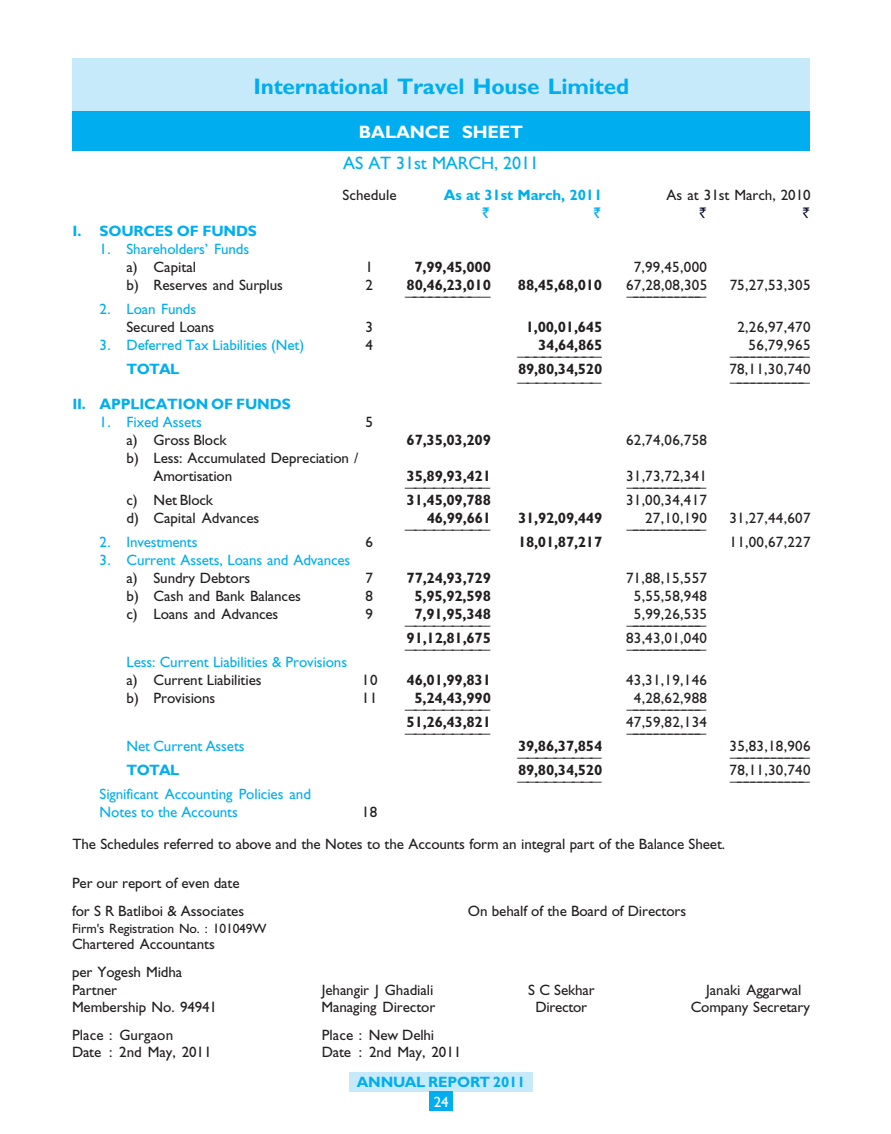
<style>
.page{position:relative;width:891px;height:1134px;background:#fff}
.page>*{position:absolute;margin:0;border:0;box-sizing:border-box;transform-origin:0 0}
.t1{font:22.5px "TT4188 O00";letter-spacing:-.005em;color:#00aeef}
.t2{font:18px "TT4185 O00";letter-spacing:-.005em;color:#00aeef}
.t3{font:18px "TT418 FO00";letter-spacing:-.01em;color:#fff}
.t4{font:15px/28px "TT418 DO00";letter-spacing:-.005em;color:#231f20}
.t5{font:15px "TT4192 O00";letter-spacing:-.015em;color:#231f20}
.t6{font:15px/18px "TT418 DO00";letter-spacing:-.005em;color:#00aeef}
.t7{font:15px "TT4192 O00";letter-spacing:-.01em;color:#00aeef}
.t8{font:15px "TT418 BO00";letter-spacing:-.01em;color:#00aeef}
.t9{font:15px "TT418 DO00";color:#fff}
.t10{font:15px "TT4195 O00";color:#00aeef}
.t11{font:15px "TT4197 O00";color:#000524}
.t12{font:13.5px "TT41 A1 O00";letter-spacing:-.005em;color:#231f20}
.t13{font:12.75px "TT419 BO00";color:#231f20}
</style>
<div class="page">
<div style="left:72px;top:58px;width:738px;height:54px;background:#c7eafb"></div>
<div style="left:349px;top:1072px;width:184px;height:19px;background:#c7eafb"></div>
<div style="left:430px;top:1091px;width:23px;height:20px;background:#00aeef"></div>
<div style="left:72px;top:111px;width:738px;height:40px;background:#00aeef"></div>
<h1 class="t1" style="left:253px;top:78px;width:377px">International Travel House Limited</h1>
<p class="t3" style="left:359px;top:126px;width:166px">BALANCE SHEET</p>
<p class="t2" style="left:343px;top:156px;width:197px">AS AT 31st MARCH, 2011</p>
<p class="t4" style="left:343px;top:183px;width:56px">Schedule</p>
<p class="t7" style="left:444px;top:190px;width:160px">As at 31st March, 2011</p>
<p class="t4" style="left:667px;top:183px;width:146px">As at 31st March, 2010</p>
<p class="t10" style="left:482px;top:204px;width:9px">`</p>
<p class="t10" style="left:593px;top:204px;width:9px">`</p>
<p class="t11" style="left:699px;top:204px;width:9px">`</p>
<p class="t11" style="left:803px;top:204px;width:9px">`</p>
<p class="t7" style="left:73px;top:225px;width:186px">I. SOURCES OF FUNDS</p>
<p class="t6" style="left:100px;top:242px;width:151px">1. Shareholders’ Funds</p>
<p class="t4" style="left:127px;top:255px;width:71px">a) Capital</p>
<p class="t4" style="left:366px;top:255px;width:9px">1</p>
<p class="t5" style="left:415px;top:261px;width:78px">7,99,45,000</p>
<p class="t4" style="left:634px;top:255px;width:75px">7,99,45,000</p>
<p class="t4" style="left:127px;top:273px;width:158px">b) Reserves and Surplus</p>
<p class="t4" style="left:366px;top:273px;width:9px">2</p>
<p class="t5" style="left:407px;top:279px;width:86px">80,46,23,010</p>
<p class="t5" style="left:518px;top:279px;width:86px">88,45,68,010</p>
<p class="t4" style="left:626px;top:273px;width:83px">67,28,08,305</p>
<p class="t4" style="left:730px;top:273px;width:82px">75,27,53,305</p>
<p class="t13" style="left:404px;top:291px;width:88px">————————— —</p>
<p class="t13" style="left:626px;top:291px;width:83px">———————————</p>
<p class="t6" style="left:100px;top:302px;width:98px">2. Loan Funds</p>
<p class="t4" style="left:127px;top:315px;width:89px">Secured Loans</p>
<p class="t4" style="left:366px;top:315px;width:9px">3</p>
<p class="t5" style="left:526px;top:321px;width:78px">1,00,01,645</p>
<p class="t4" style="left:737px;top:315px;width:75px">2,26,97,470</p>
<p class="t6" style="left:100px;top:338px;width:206px">3. Deferred Tax Liabilities (Net)</p>
<p class="t4" style="left:366px;top:333px;width:9px">4</p>
<p class="t5" style="left:538px;top:339px;width:66px">34,64,865</p>
<p class="t4" style="left:749px;top:333px;width:63px">56,79,965</p>
<p class="t13" style="left:517px;top:351px;width:87px">——————————</p>
<p class="t13" style="left:730px;top:351px;width:82px">———————————</p>
<p class="t7" style="left:127px;top:363px;width:54px">TOTAL</p>
<p class="t5" style="left:518px;top:363px;width:86px">89,80,34,520</p>
<p class="t4" style="left:730px;top:357px;width:83px">78,11,30,740</p>
<p class="t13" style="left:517px;top:377px;width:87px">—————————</p>
<p class="t13" style="left:730px;top:377px;width:82px">———————————</p>
<p class="t7" style="left:73px;top:399px;width:220px">II. APPLICATION OF FUNDS</p>
<p class="t6" style="left:100px;top:415px;width:104px">1. Fixed Assets</p>
<p class="t4" style="left:366px;top:410px;width:9px">5</p>
<p class="t4" style="left:127px;top:428px;width:102px">a) Gross Block</p>
<p class="t5" style="left:407px;top:435px;width:86px">67,35,03,209</p>
<p class="t4" style="left:626px;top:428px;width:83px">62,74,06,758</p>
<p class="t4" style="left:154px;top:451px;width:206px;line-height:18px;text-indent:-27px">b) Less: Accumulated Depreciation /<br>Amortisation</p>
<p class="t5" style="left:407px;top:471px;width:86px">35,89,93,421</p>
<p class="t4" style="left:626px;top:464px;width:83px">31,73,72,341</p>
<p class="t13" style="left:404px;top:482px;width:88px">—————————</p>
<p class="t13" style="left:626px;top:482px;width:82px">———————————</p>
<p class="t4" style="left:127px;top:488px;width:88px">c) Net Block</p>
<p class="t5" style="left:407px;top:495px;width:86px">31,45,09,788</p>
<p class="t4" style="left:626px;top:488px;width:83px">31,00,34,417</p>
<p class="t4" style="left:127px;top:506px;width:134px">d) Capital Advances</p>
<p class="t5" style="left:427px;top:513px;width:66px">46,99,661</p>
<p class="t5" style="left:518px;top:513px;width:86px">31,92,09,449</p>
<p class="t4" style="left:645px;top:506px;width:63px">27,10,190</p>
<p class="t4" style="left:729px;top:506px;width:83px">31,27,44,607</p>
<p class="t13" style="left:404px;top:524px;width:88px">—————————</p>
<p class="t13" style="left:626px;top:524px;width:82px">———————————</p>
<p class="t6" style="left:100px;top:535px;width:99px">2. Investments</p>
<p class="t4" style="left:366px;top:530px;width:9px">6</p>
<p class="t5" style="left:518px;top:537px;width:86px">18,01,87,217</p>
<p class="t4" style="left:730px;top:530px;width:83px">11,00,67,227</p>
<p class="t6" style="left:100px;top:553px;width:252px">3. Current Assets, Loans and Advances</p>
<p class="t4" style="left:127px;top:566px;width:125px">a) Sundry Debtors</p>
<p class="t4" style="left:366px;top:566px;width:9px">7</p>
<p class="t5" style="left:407px;top:573px;width:86px">77,24,93,729</p>
<p class="t4" style="left:626px;top:566px;width:83px">71,88,15,557</p>
<p class="t4" style="left:127px;top:584px;width:176px">b) Cash and Bank Balances</p>
<p class="t4" style="left:366px;top:584px;width:9px">8</p>
<p class="t5" style="left:415px;top:591px;width:78px">5,95,92,598</p>
<p class="t4" style="left:634px;top:584px;width:75px">5,55,58,948</p>
<p class="t4" style="left:127px;top:602px;width:153px">c) Loans and Advances</p>
<p class="t4" style="left:366px;top:602px;width:9px">9</p>
<p class="t5" style="left:415px;top:609px;width:78px">7,91,95,348</p>
<p class="t4" style="left:634px;top:602px;width:75px">5,99,26,535</p>
<p class="t13" style="left:404px;top:620px;width:88px">—————————</p>
<p class="t13" style="left:626px;top:620px;width:82px">———————————</p>
<p class="t5" style="left:407px;top:633px;width:86px">91,12,81,675</p>
<p class="t4" style="left:626px;top:626px;width:83px">83,43,01,040</p>
<p class="t13" style="left:404px;top:644px;width:88px">—————————</p>
<p class="t13" style="left:626px;top:644px;width:82px">———————————</p>
<p class="t6" style="left:127px;top:655px;width:222px">Less: Current Liabilities &amp; Provisions</p>
<p class="t4" style="left:127px;top:668px;width:137px">a) Current Liabilities</p>
<p class="t4" style="left:362px;top:668px;width:17px">10</p>
<p class="t5" style="left:407px;top:675px;width:86px">46,01,99,831</p>
<p class="t4" style="left:626px;top:668px;width:83px">43,31,19,146</p>
<p class="t4" style="left:127px;top:686px;width:90px">b) Provisions</p>
<p class="t4" style="left:362px;top:686px;width:17px">11</p>
<p class="t5" style="left:415px;top:693px;width:78px">5,24,43,990</p>
<p class="t4" style="left:634px;top:686px;width:75px">4,28,62,988</p>
<p class="t13" style="left:404px;top:704px;width:88px">—————————</p>
<p class="t13" style="left:626px;top:704px;width:82px">———————————</p>
<p class="t5" style="left:407px;top:717px;width:86px">51,26,43,821</p>
<p class="t4" style="left:626px;top:710px;width:83px">47,59,82,134</p>
<p class="t13" style="left:404px;top:728px;width:88px">—————————</p>
<p class="t13" style="left:626px;top:728px;width:82px">———————————</p>
<p class="t6" style="left:127px;top:739px;width:120px">Net Current Assets</p>
<p class="t5" style="left:518px;top:741px;width:86px">39,86,37,854</p>
<p class="t4" style="left:730px;top:734px;width:83px">35,83,18,906</p>
<p class="t13" style="left:517px;top:752px;width:87px">—————————</p>
<p class="t13" style="left:730px;top:752px;width:82px">———————————</p>
<p class="t7" style="left:127px;top:765px;width:54px">TOTAL</p>
<p class="t5" style="left:518px;top:765px;width:86px">89,80,34,520</p>
<p class="t4" style="left:730px;top:758px;width:83px">78,11,30,740</p>
<p class="t13" style="left:517px;top:776px;width:87px">—————————</p>
<p class="t13" style="left:730px;top:776px;width:82px">———————————</p>
<p class="t6" style="left:100px;top:787px;width:213px">Significant Accounting Policies and<br>Notes to the Accounts</p>
<p class="t4" style="left:73px;top:798px;width:654px;line-height:31.8px;text-indent:289px">18<br>The Schedules referred to above and the Notes to the Accounts form an integral part of the Balance Sheet.</p>
<p class="t4" style="left:72px;top:870px;width:174px">Per our report of even date for S R Batliboi &amp; Associates</p>
<p class="t4" style="left:468px;top:898px;width:220px">On behalf of the Board of Directors</p>
<p class="t12" style="left:72px;top:923px;width:196px">Firm's Registration No. : 101049W</p>
<p class="t4" style="left:72px;top:932px;width:144px">Chartered Accountants per Yogesh Midha</p>
<p class="t4" style="left:72px;top:977px;width:47px">Partner</p>
<p class="t4" style="left:322px;top:977px;width:113px">Jehangir J Ghadiali</p>
<p class="t4" style="left:528px;top:977px;width:68px">S C Sekhar</p>
<p class="t4" style="left:706px;top:977px;width:97px">Janaki Aggarwal</p>
<p class="t4" style="left:72px;top:994px;width:147px">Membership No. 94941</p>
<p class="t4" style="left:322px;top:994px;width:115px">Managing Director</p>
<p class="t4" style="left:535px;top:994px;width:53px">Director</p>
<p class="t4" style="left:691px;top:994px;width:121px">Company Secretary</p>
<p class="t4" style="left:72px;top:1022px;width:103px">Place : Gurgaon</p>
<p class="t4" style="left:322px;top:1022px;width:114px">Place : New Delhi</p>
<p class="t4" style="left:72px;top:1040px;width:141px">Date : 2nd May, 2011</p>
<p class="t4" style="left:322px;top:1040px;width:141px">Date : 2nd May, 2011</p>
<p class="t8" style="left:357px;top:1077px;width:170px">ANNUAL REPORT 2011</p>
<p class="t9" style="left:434px;top:1096px;width:16px">24</p>
</div>
